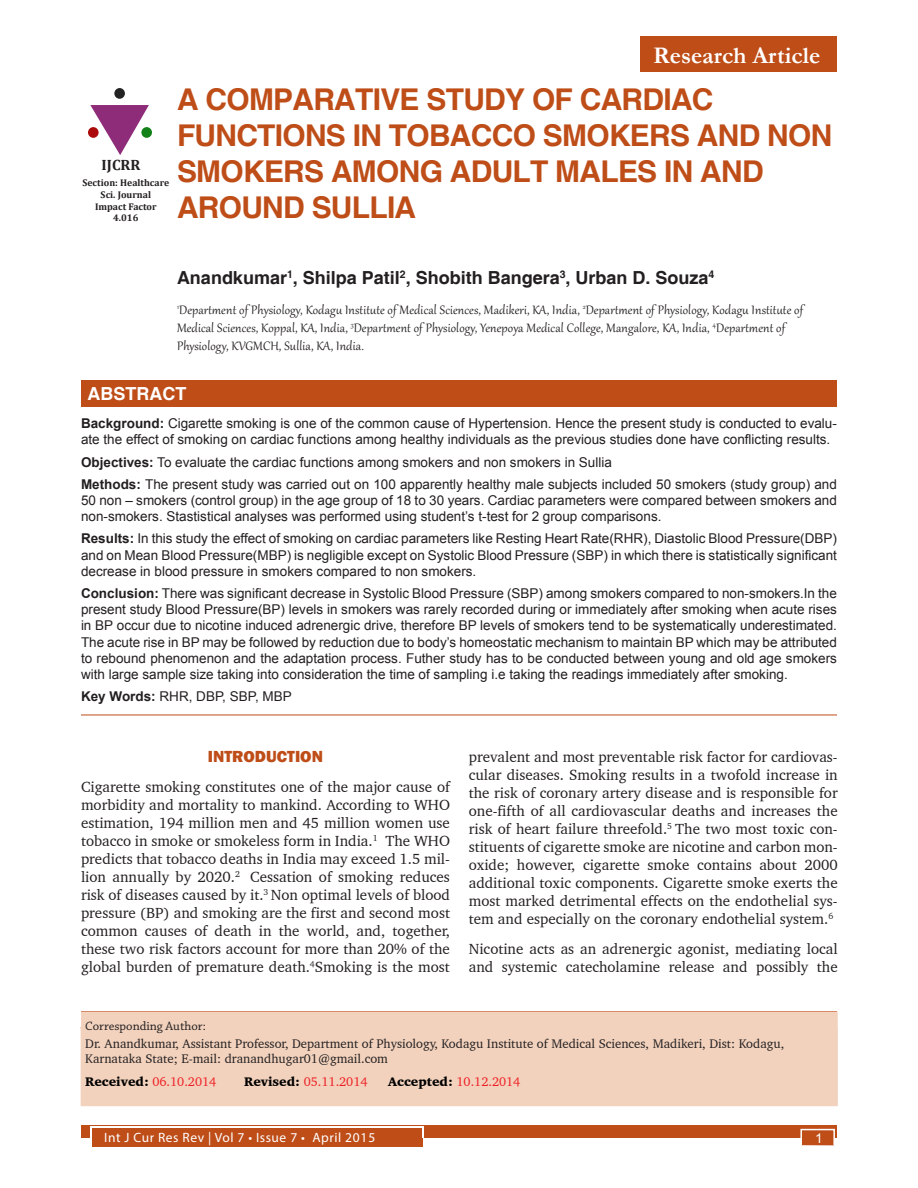
<style>
.page{position:relative;width:918px;height:1188px;background:#fff}
.page>*{position:absolute;margin:0;border:0;box-sizing:border-box;transform-origin:0 0}
.Article_title{font:700 30px/36px "Helvetica";letter-spacing:-.025em;color:#be4d18}
.Articles{font:700 24px "Garamond";color:#fff}
.Author_name{font:700 18px "Helvetica";color:#231f20}
.t1{font:700 18px "Helvetica";color:#fff}
.Head_1{font:800 16.5px "Franklin Gothic";color:#be4d18}
.Text{font:15px/18px "Charter BT";color:#231f20;text-align:justify}
.Author_affiliation{font:15px/18px "Gabriola";letter-spacing:.01em;color:#231f20}
.t2{font:700 15px "Cambria";color:#231f20}
.Abstract_text{font:13.5px/16.2px "Arial";color:#231f20;text-align:justify}
.t3{font:13.5px "Myriad Pro";letter-spacing:.04em;color:#fff}
.t4{font:13.5px "Arial";color:#fff}
.Corresponding_text{font:12.75px/15.3px "Charter BT";color:#231f20}
.Corresponding_text-2{font:12.75px "Charter BT";color:#ee1d23}
.Corresponding_head{font:12.75px "Chaparral Pro";color:#231f20}
.t5{font:700 9.75px/11.7px "Cambria";color:#231f20;text-align:center}
.s1{font-weight:700}
.s2{font-weight:900;color:#000}
</style>
<div class="page">
<div style="left:640px;top:36px;width:197px;height:35px;background:#be4d18"></div>
<div style="left:81px;top:1125px;width:756px;height:13px;background:#be4d18"></div>
<div style="left:92px;top:1128px;width:330px;height:19px;background:#be4d18"></div>
<hr style="left:90px;top:1127px;width:333px;height:1px;background:#fff">
<svg style="left:90px;top:1128px;width:2px;height:10px"></svg>
<svg style="left:422px;top:1127px;width:2px;height:11px"></svg>
<div style="left:800px;top:1129px;width:35px;height:17px;background:#be4d18;border:2px solid #fff"></div>
<hr style="left:81px;top:715px;width:756px;height:1px;background:#be4d18">
<div style="left:81px;top:380px;width:756px;height:27px;background:#be4d18"></div>
<hr style="left:81px;top:1011px;width:756px;height:1px;background:#be4d18">
<div style="left:81px;top:1012px;width:757px;height:94px;background:#f2d2bd"></div>
<svg style="left:90px;top:105px;width:59px;height:50px"></svg>
<div style="left:141px;top:127px;width:11px;height:11px;background:#128117;border-radius:50%"></div>
<div style="left:114px;top:88px;width:11px;height:11px;background:#232323;border-radius:50%"></div>
<div style="left:88px;top:127px;width:11px;height:11px;background:#ac0b0b;border-radius:50%"></div>
<p class="Articles" style="left:653px;top:39px;width:169px">Research Article</p>
<p class="t2" style="left:102px;top:154px;width:40px">IJCRR</p>
<p class="t5" style="left:82px;top:176px;width:88px">Section: Healthcare</p>
<p class="t5" style="left:95px;top:188px;width:63px">Sci. Journal<br>Impact Factor<br>4.016</p>
<p class="Article_title" style="left:177px;top:83px;width:657px">A COMPARATIVE STUDY OF CARDIAC<br>FUNCTIONS IN TOBACCO SMOKERS AND NON<br>SMOKERS AMONG ADULT MALES IN AND<br>AROUND SULLIA</p>
<p class="Author_name" style="left:177px;top:267px;width:539px">Anandkumar<sup>1</sup>, Shilpa Patil<sup>2</sup>, Shobith Bangera<sup>3</sup>, Urban D. Souza<sup>4</sup></p>
<p class="Author_affiliation" style="left:177px;top:300px;width:628px"><sup>1</sup>Department of Physiology, Kodagu Institute of Medical Sciences, Madikeri, KA, India, <sup>2</sup>Department of Physiology, Kodagu Institute of<br>Medical Sciences, Koppal, KA, India, <sup>3</sup>Department of Physiology, Yenepoya Medical College, Mangalore, KA, India, <sup>4</sup>Department of<br>Physiology, KVGMCH, Sullia, KA, India.</p>
<p class="t1" style="left:87px;top:383px;width:100px">ABSTRACT</p>
<p class="Abstract_text" style="left:81px;top:415px;width:757px"><span class="s1">Background:</span> Cigarette smoking is one of the common cause of Hypertension. Hence the present study is conducted to evalu&shy;ate the effect of smoking on cardiac functions among healthy individuals as the previous studies done have conflicting results.</p>
<p class="Abstract_text" style="left:81px;top:454px;width:532px"><span class="s1">Objectives:</span> To evaluate the cardiac functions among smokers and non smokers in Sullia</p>
<p class="Abstract_text" style="left:81px;top:476px;width:757px"><span class="s1">Methods:</span> The present study was carried out on 100 apparently healthy male subjects included 50 smokers (study group) and 50 non – smokers (control group) in the age group of 18 to 30 years. Cardiac parameters were compared between smokers and non-smokers. Stastistical analyses was performed using student’s t-test for 2 group comparisons.</p>
<p class="Abstract_text" style="left:81px;top:531px;width:757px"><span class="s1">Results:</span> In this study the effect of smoking on cardiac parameters like Resting Heart Rate(RHR), Diastolic Blood Pressure(DBP) and on Mean Blood Pressure(MBP) is negligible except on Systolic Blood Pressure (SBP) in which there is statistically significant decrease in blood pressure in smokers compared to non smokers.</p>
<p class="Abstract_text" style="left:81px;top:585px;width:757px"><span class="s1">Conclusion:</span> There was significant decrease in Systolic Blood Pressure (SBP) among smokers compared to non-smokers.In the present study Blood Pressure(BP) levels in smokers was rarely recorded during or immediately after smoking when acute rises in BP occur due to nicotine induced adrenergic drive, therefore BP levels of smokers tend to be systematically underestimated.<br>The acute rise in BP may be followed by reduction due to body’s homeostatic mechanism to maintain BP which may be attributed to rebound phenomenon and the adaptation process. Futher study has to be conducted between young and old age smokers with large sample size taking into consideration the time of sampling i.e taking the readings immediately after smoking.</p>
<p class="Abstract_text" style="left:81px;top:688px;width:212px"><span class="s1">Key Words:</span> RHR, DBP, SBP, MBP</p>
<p class="Head_1" style="left:208px;top:746px;width:117px">INTRODUCTION</p>
<p class="Text" style="left:81px;top:778px;width:371px">Cigarette smoking constitutes one of the major cause of morbidity and mortality to mankind. According to WHO estimation, 194 million men and 45 million women use tobacco in smoke or smokeless form in India.<sup>1</sup> The WHO predicts that tobacco deaths in India may exceed 1.5 mil&shy;lion annually by 2020.<sup>2</sup> Cessation of smoking reduces risk of diseases caused by it.<sup>3</sup> Non optimal levels of blood pressure (BP) and smoking are the first and second most common causes of death in the world, and, together, these two risk factors account for more than 20% of the global burden of premature death.<sup>4</sup>Smoking is the most</p>
<p class="Text" style="left:469px;top:748px;width:371px">prevalent and most preventable risk factor for cardiovas&shy;cular diseases. Smoking results in a twofold increase in the risk of coronary artery disease and is responsible for one-fifth of all cardiovascular deaths and increases the risk of heart failure threefold.<sup>5</sup> The two most toxic con&shy;stituents of cigarette smoke are nicotine and carbon mon&shy;oxide; however, cigarette smoke contains about 2000 additional toxic components. Cigarette smoke exerts the most marked detrimental effects on the endothelial sys&shy;tem and especially on the coronary endothelial system.<sup>6</sup></p>
<p class="Text" style="left:469px;top:940px;width:371px">Nicotine acts as an adrenergic agonist, mediating local and systemic catecholamine release and possibly the</p>
<p class="Corresponding_head" style="left:85px;top:1018px;width:122px">Corresponding Author:</p>
<p class="Corresponding_text" style="left:85px;top:1036px;width:701px">Dr. Anandkumar, Assistant Professor, Department of Physiology, Kodagu Institute of Medical Sciences, Madikeri, Dist: Kodagu,<br>Karnataka State; E-mail: dranandhugar01@gmail.com</p>
<p class="Corresponding_text-2" style="left:85px;top:1074px;width:133px"><span class="s2">Received:</span> 06.10.2014</p>
<p class="Corresponding_text-2" style="left:244px;top:1074px;width:125px"><span class="s2">Revised:</span> 05.11.2014</p>
<p class="Corresponding_text-2" style="left:388px;top:1074px;width:134px"><span class="s2">Accepted:</span> 10.12.2014</p>
<p class="Corresponding_head" style="left:85px;top:1032px;width:122px">Corresponding Author:</p>
<p class="t3" style="left:104px;top:1129px;width:273px">Int J Cur Res Rev | Vol 7 • Issue 7 • April 2015</p>
<p class="t4" style="left:815px;top:1130px;width:9px">1</p>
</div>
